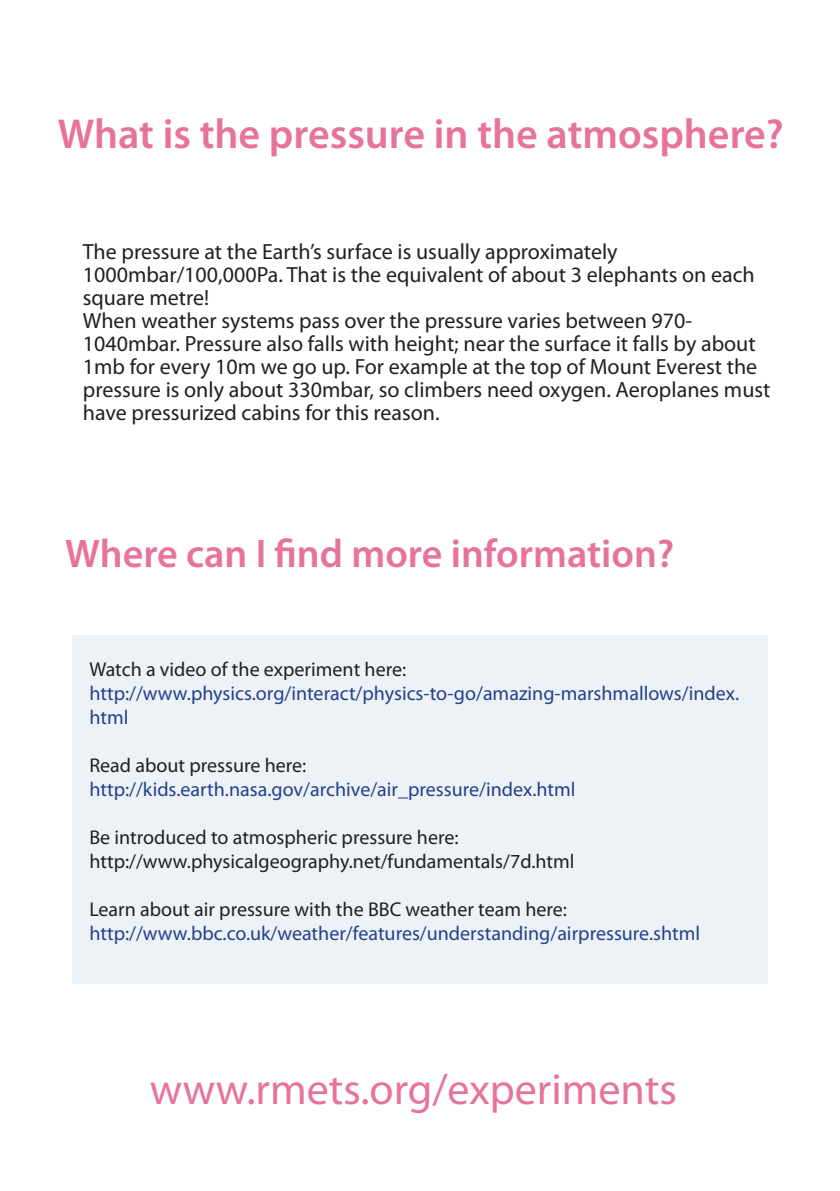
<style>
.page{position:relative;width:840px;height:1191px;background:#fff}
.page>*{position:absolute;margin:0;border:0;box-sizing:border-box;transform-origin:0 0}
.t1{font:44px "Myriad Pro";color:#e7739b}
.t2{font:600 42px "Myriad Pro";color:#e7739b}
.t3{font:600 40px "Myriad Pro";color:#e7739b}
.t4{font:22px/23px "Myriad Pro";color:#231f20}
.t5{font:20px/24px "Myriad Pro";color:#253f8e}
.t6{font:20px/24px "Myriad Pro";color:#231f20}
</style>
<div class="page">
<div style="left:72px;top:635px;width:695px;height:349px;background:#ecf2f5"></div>
<h2 class="t2" style="left:58px;top:107px;width:727px">What is the pressure in the atmosphere?</h2>
<p class="t4" style="left:83px;top:240px;width:688px">The pressure at the Earth’s surface is usually approximately 1000mbar/100,000Pa. That is the equivalent of about 3 elephants on each square metre!<br>When weather systems pass over the pressure varies between 970- 1040mbar. Pressure also falls with height; near the surface it falls by about 1mb for every 10m we go up. For example at the top of Mount Everest the pressure is only about 330mbar, so climbers need oxygen. Aeroplanes must have pressurized cabins for this reason.</p>
<h3 class="t3" style="left:65px;top:528px;width:610px">Where can I find more information?</h3>
<p class="t6" style="left:89px;top:656px;width:318px">Watch a video of the experiment here:</p>
<p class="t5" style="left:89px;top:680px;width:651px">http://www.physics.org/interact/physics-to-go/amazing-marshmallows/index. html</p>
<p class="t6" style="left:89px;top:752px;width:218px">Read about pressure here:</p>
<p class="t5" style="left:89px;top:776px;width:487px">http://kids.earth.nasa.gov/archive/air_pressure/index.html</p>
<p class="t6" style="left:89px;top:824px;width:486px">Be introduced to atmospheric pressure here: http://www.physicalgeography.net/fundamentals/7d.html</p>
<p class="t6" style="left:89px;top:896px;width:479px">Learn about air pressure with the BBC weather team here:</p>
<p class="t5" style="left:89px;top:920px;width:612px">http://www.bbc.co.uk/weather/features/understanding/airpressure.shtml</p>
<h1 class="t1" style="left:150px;top:1061px;width:528px">www.rmets.org/experiments</h1>
</div>
